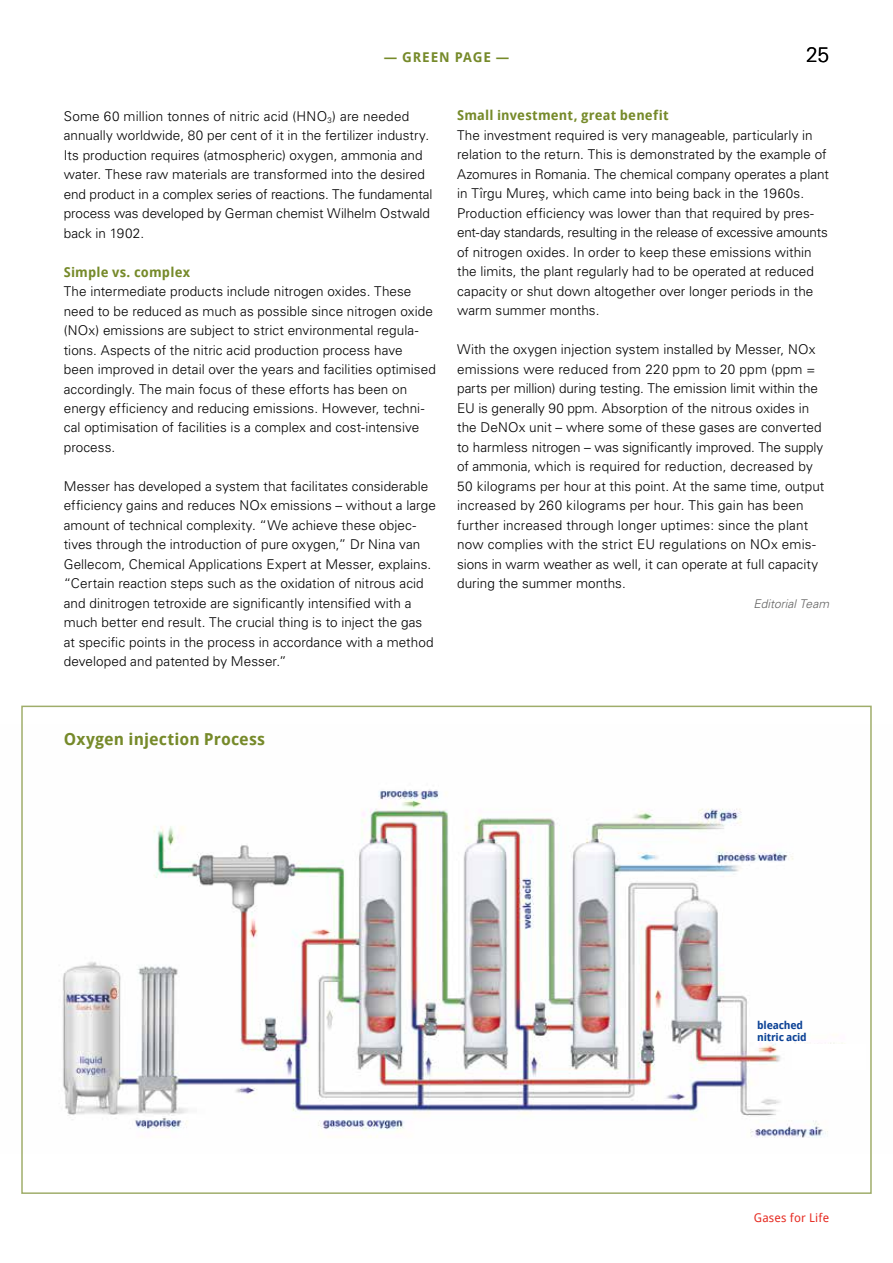
<style>
.page{position:relative;width:893px;height:1263px;background:#fff}
.page>*{position:absolute;margin:0;border:0;box-sizing:border-box;transform-origin:0 0}
.t1{font:300 21px "Univers CE";color:#000}
.t2{font:700 16.5px "Droid Sans";letter-spacing:.005em;color:#768a2a}
.t3{font:300 13.5px/19.5px "Univers CE";letter-spacing:.005em;color:#000}
.t4{font:700 13.5px "Droid Sans";letter-spacing:.015em;color:#768a2a}
.t5{font:700 13.5px "Droid Sans";letter-spacing:.065em;color:#768a2a}
.t6{font:italic 300 12px "Univers CE";letter-spacing:.01em;color:#626261}
.t7{font:12px "Droid Sans";letter-spacing:.02em;color:#e62d24}
.t8{font:700 10.8px/12.3px "Droid Sans";letter-spacing:-.02em;color:#0b4195}
</style>
<div class="page">
<img style="left:62px;top:789px;width:766px;height:349px">
<div style="left:792px;top:1043px;width:74px;height:26px;background:#fff"></div>
<p class="t5" style="left:384px;top:49px;width:127px">— GREEN PAGE —</p>
<h1 class="t1" style="left:806px;top:43px;width:25px">25</h1>
<p class="t3" style="left:64px;top:106px;width:370px">Some 60 million tonnes of nitric acid (HNO<sub>3</sub>) are needed annually worldwide, 80 per cent of it in the fertilizer industry.<br>Its production requires (atmospheric) oxygen, ammonia and water. These raw materials are transformed into the desired end product in a complex series of reactions. The fundamental process was developed by German chemist Wilhelm Ostwald back in 1902.</p>
<p class="t4" style="left:64px;top:264px;width:128px">Simple vs. complex</p>
<p class="t3" style="left:64px;top:282px;width:374px">The intermediate products include nitrogen oxides. These need to be reduced as much as possible since nitrogen oxide (NOx) emissions are subject to strict environmental regula&shy;tions. Aspects of the nitric acid production process have been improved in detail over the years and facilities optimised accordingly. The main focus of these efforts has been on energy efficiency and reducing emissions. However, techni&shy;cal optimisation of facilities is a complex and cost-intensive process.</p>
<p class="t3" style="left:64px;top:477px;width:374px">Messer has developed a system that facilitates considerable efficiency gains and reduces NOx emissions – without a large amount of technical complexity. “We achieve these objec&shy;tives through the introduction of pure oxygen,” Dr Nina van Gellecom, Chemical Applications Expert at Messer, explains. “Certain reaction steps such as the oxidation of nitrous acid and dinitrogen tetroxide are significantly intensified with a much better end result. The crucial thing is to inject the gas at specific points in the process in accordance with a method developed and patented by Messer.”</p>
<p class="t4" style="left:457px;top:108px;width:213px">Small investment, great benefit</p>
<p class="t3" style="left:457px;top:126px;width:373px">The investment required is very manageable, particularly in relation to the return. This is demonstrated by the example of Azomures in Romania. The chemical company operates a plant in Tîrgu Mureş, which came into being back in the 1960s.<br>Production efficiency was lower than that required by pres&shy;ent-day standards, resulting in the release of excessive amounts of nitrogen oxides. In order to keep these emissions within the limits, the plant regularly had to be operated at reduced capacity or shut down altogether over longer periods in the warm summer months.</p>
<p class="t3" style="left:457px;top:340px;width:369px">With the oxygen injection system installed by Messer, NOx emissions were reduced from 220 ppm to 20 ppm (ppm = parts per million) during testing. The emission limit within the EU is generally 90 ppm. Absorption of the nitrous oxides in the DeNOx unit – where some of these gases are converted to harmless nitrogen – was significantly improved. The supply of ammonia, which is required for reduction, decreased by 50 kilograms per hour at this point. At the same time, output increased by 260 kilograms per hour. This gain has been further increased through longer uptimes: since the plant now complies with the strict EU regulations on NOx emis&shy;sions in warm weather as well, it can operate at full capacity during the summer months.</p>
<p class="t6" style="left:753px;top:597px;width:77px">Editorial Team</p>
<p class="t2" style="left:64px;top:729px;width:203px">Oxygen injection Process</p>
<p class="t8" style="left:757px;top:1019px;width:51px">bleached nitric acid</p>
<p class="t7" style="left:754px;top:1211px;width:77px">Gases for Life</p>
</div>
